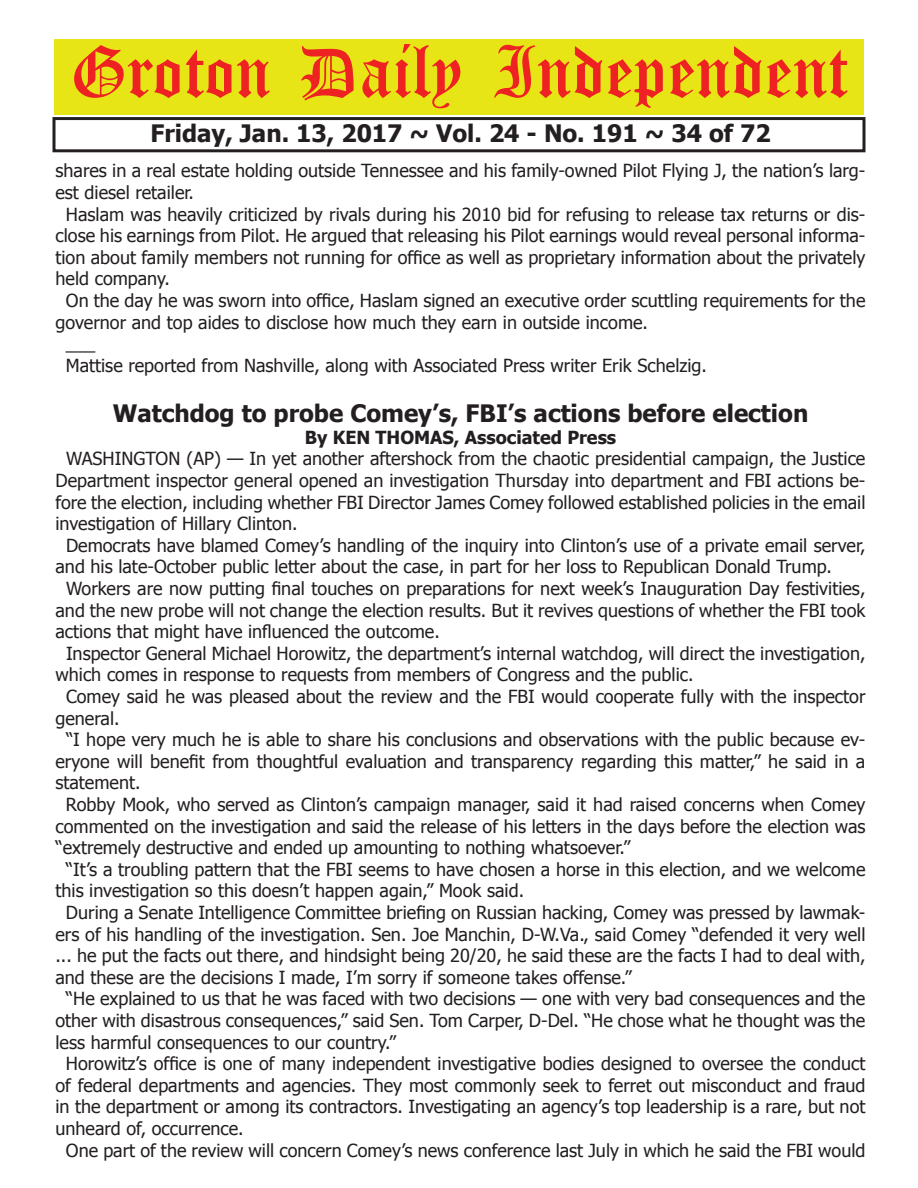
<style>
.page{position:relative;width:918px;height:1188px;background:#fff}
.page>*{position:absolute;margin:0;border:0;box-sizing:border-box;transform-origin:0 0}
.t1{font:54px "Old English Five";color:#ee2123}
.t2{font:700 24px "Tahoma";color:#231f20}
.t3{font:18px "Tahoma";color:#231f20}
.t4{font:700 18px "Tahoma";color:#231f20}
</style>
<div class="page">
<div style="left:52px;top:117px;width:814px;height:35px;border:3px solid #231f20"></div>
<div style="left:54px;top:40px;width:810px;height:75px;background:#e7e515"></div>
<h1 class="t1" style="left:70px;top:47px;width:779px">Groton Daily Independent</h1>
<h2 class="t2" style="left:151px;top:116px;width:622px">Friday, Jan. 13, 2017 ~ Vol. 24 - No. 191 ~ 34 of 72</h2>
<p class="t3" style="left:56px;top:159px;width:811px">shares in a real estate holding outside Tennessee and his family-owned Pilot Flying J, the nation’s larg-</p>
<p class="t3" style="left:56px;top:180px;width:140px">est diesel retailer.</p>
<p class="t3" style="left:66px;top:202px;width:801px">Haslam was heavily criticized by rivals during his 2010 bid for refusing to release tax returns or dis-</p>
<p class="t3" style="left:56px;top:224px;width:811px">close his earnings from Pilot. He argued that releasing his Pilot earnings would reveal personal informa-</p>
<p class="t3" style="left:56px;top:245px;width:811px">tion about family members not running for office as well as proprietary information about the privately</p>
<p class="t3" style="left:56px;top:267px;width:116px">held company.</p>
<p class="t3" style="left:66px;top:288px;width:801px">On the day he was sworn into office, Haslam signed an executive order scuttling requirements for the</p>
<p class="t3" style="left:56px;top:310px;width:594px">governor and top aides to disclose how much they earn in outside income.</p>
<p class="t3" style="left:66px;top:332px;width:31px">___</p>
<p class="t3" style="left:66px;top:353px;width:643px">Mattise reported from Nashville, along with Associated Press writer Erik Schelzig.</p>
<h2 class="t2" style="left:113px;top:397px;width:697px">Watchdog to probe Comey’s, FBI’s actions before election</h2>
<p class="t4" style="left:305px;top:425px;width:313px">By KEN THOMAS, Associated Press</p>
<p class="t3" style="left:66px;top:447px;width:801px">WASHINGTON (AP) — In yet another aftershock from the chaotic presidential campaign, the Justice</p>
<p class="t3" style="left:56px;top:468px;width:811px">Department inspector general opened an investigation Thursday into department and FBI actions be-</p>
<p class="t3" style="left:56px;top:490px;width:811px">fore the election, including whether FBI Director James Comey followed established policies in the email</p>
<p class="t3" style="left:56px;top:512px;width:244px">investigation of Hillary Clinton.</p>
<p class="t3" style="left:66px;top:533px;width:801px">Democrats have blamed Comey’s handling of the inquiry into Clinton’s use of a private email server,</p>
<p class="t3" style="left:56px;top:555px;width:778px">and his late-October public letter about the case, in part for her loss to Republican Donald Trump.</p>
<p class="t3" style="left:66px;top:576px;width:801px">Workers are now putting final touches on preparations for next week’s Inauguration Day festivities,</p>
<p class="t3" style="left:56px;top:598px;width:811px">and the new probe will not change the election results. But it revives questions of whether the FBI took</p>
<p class="t3" style="left:56px;top:620px;width:386px">actions that might have influenced the outcome.</p>
<p class="t3" style="left:66px;top:641px;width:801px">Inspector General Michael Horowitz, the department’s internal watchdog, will direct the investigation,</p>
<p class="t3" style="left:56px;top:663px;width:640px">which comes in response to requests from members of Congress and the public.</p>
<p class="t3" style="left:66px;top:684px;width:801px">Comey said he was pleased about the review and the FBI would cooperate fully with the inspector</p>
<p class="t3" style="left:56px;top:706px;width:66px">general.</p>
<p class="t3" style="left:66px;top:728px;width:801px">“I hope very much he is able to share his conclusions and observations with the public because ev-</p>
<p class="t3" style="left:55px;top:749px;width:811px">eryone will benefit from thoughtful evaluation and transparency regarding this matter,” he said in a</p>
<p class="t3" style="left:55px;top:771px;width:87px">statement.</p>
<p class="t3" style="left:66px;top:792px;width:801px">Robby Mook, who served as Clinton’s campaign manager, said it had raised concerns when Comey</p>
<p class="t3" style="left:55px;top:814px;width:812px">commented on the investigation and said the release of his letters in the days before the election was</p>
<p class="t3" style="left:55px;top:836px;width:576px">“extremely destructive and ended up amounting to nothing whatsoever.”</p>
<p class="t3" style="left:66px;top:857px;width:801px">“It’s a troubling pattern that the FBI seems to have chosen a horse in this election, and we welcome</p>
<p class="t3" style="left:55px;top:879px;width:470px">this investigation so this doesn’t happen again,” Mook said.</p>
<p class="t3" style="left:66px;top:900px;width:801px">During a Senate Intelligence Committee briefing on Russian hacking, Comey was pressed by lawmak-</p>
<p class="t3" style="left:55px;top:922px;width:811px">ers of his handling of the investigation. Sen. Joe Manchin, D-W.Va., said Comey “defended it very well</p>
<p class="t3" style="left:55px;top:944px;width:812px">... he put the facts out there, and hindsight being 20/20, he said these are the facts I had to deal with,</p>
<p class="t3" style="left:55px;top:965px;width:578px">and these are the decisions I made, I’m sorry if someone takes offense.”</p>
<p class="t3" style="left:66px;top:987px;width:801px">“He explained to us that he was faced with two decisions — one with very bad consequences and the</p>
<p class="t3" style="left:55px;top:1008px;width:811px">other with disastrous consequences,” said Sen. Tom Carper, D-Del. “He chose what he thought was the</p>
<p class="t3" style="left:55px;top:1030px;width:342px">less harmful consequences to our country.”</p>
<p class="t3" style="left:66px;top:1052px;width:801px">Horowitz’s office is one of many independent investigative bodies designed to oversee the conduct</p>
<p class="t3" style="left:55px;top:1073px;width:811px">of federal departments and agencies. They most commonly seek to ferret out misconduct and fraud</p>
<p class="t3" style="left:55px;top:1095px;width:811px">in the department or among its contractors. Investigating an agency’s top leadership is a rare, but not</p>
<p class="t3" style="left:55px;top:1116px;width:190px">unheard of, occurrence.</p>
<p class="t3" style="left:66px;top:1138px;width:801px">One part of the review will concern Comey’s news conference last July in which he said the FBI would</p>
</div>
